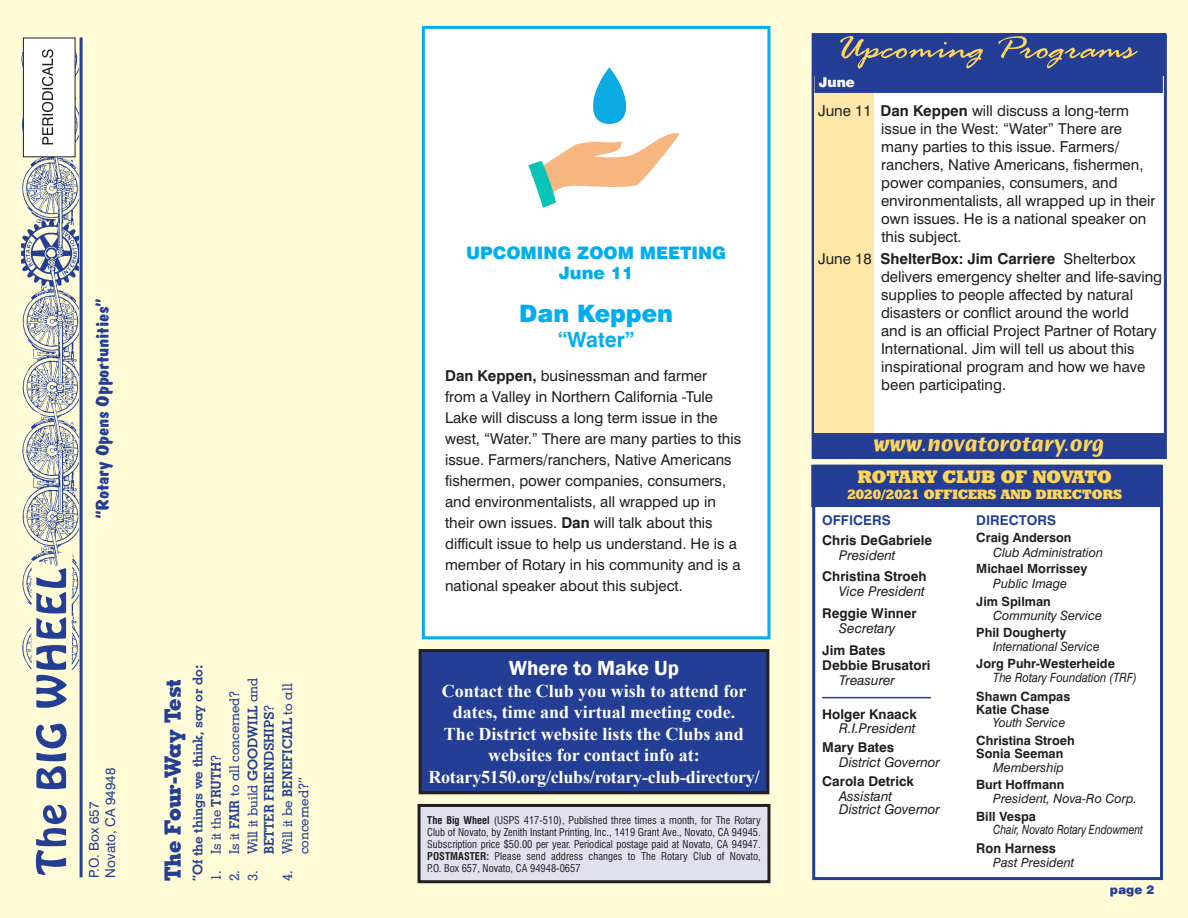
<style>
.page{position:relative;width:1188px;height:918px;background:#fffbd6}
.page>*{position:absolute;margin:0;border:0;box-sizing:border-box;transform-origin:0 0}
.t1{font:italic 700 24px "Humana Sans ITC";color:#fed559}
.ROText{font:900 24px "Swiss 721 BT";color:#00aeef}
.t2{font:700 22.5px "Geometric Slab 703 BT Xtra";color:#243e95}
.t3{font:600 21px "Franklin Gothic";color:#fff}
.ROText-2{font:700 21px "Swiss 721 BT";color:#00aeef}
.t4{font:700 18px/21.6px "Times New Roman";color:#fff;text-align:center}
.t5{font:18px "Dom Bold BT";color:#243e95;scale:1.2 1}
.t6{font:18px "Geometric Slab 712 BT Extra Bold A";color:#fed559}
.ROText-3{font:900 17.25px/20.7px "Swiss 721 BT";color:#00aeef;text-align:center}
.Upcoming_Programs{font:15px/18px "Swiss 721 BT";color:#231f20}
.t7{font:700 13.5px/15px "Swiss 721 BT";color:#231f20}
.t8{font:italic 13.5px/14px "Swiss 721 BT";color:#231f20}
.t9{font:500 13.5px/16.2px "Geometric Slab 703 BT";color:#243e95}
.t10{font:700 13.5px/16.2px "Geometric Slab 703 BT";color:#243e95;text-align:center}
.t11{font:13.5px "Geometric Slab 712 BT Extra Bold A";color:#fed559}
.ROText-4{font:13.5px/16.2px "Swiss 721 BT";color:#243e95}
.t12{font:700 13.5px "Swiss 721 BT";color:#243e95}
.t13{font:700 13.5px "Swiss 721 BT";color:#231f20;scale:.96 1}
.Upcoming_Program_HEA{font:900 13.5px "Swiss 721 BT";color:#fff}
.t14{font:700 12.75px/13.5px "Swiss 721 BT";color:#231f20}
.t15{font:italic 12.75px "Swiss 721 BT";color:#231f20}
.t16{font:italic 12.75px "Swiss 721 BT";color:#231f20;scale:.81 1}
.t17{font:italic 12.75px "Swiss 721 BT";color:#231f20;scale:.89 1}
.t18{font:italic 12.75px "Swiss 721 BT";color:#231f20;scale:.93 1}
.t19{font:italic 12.75px "Swiss 721 BT";color:#231f20;scale:.95 1}
.t20{font:900 12px "Swiss 721 BT";color:#243e95}
.t21{font:condensed 10.5px/12px "Swiss 721 BT";letter-spacing:.005em;color:#231f20;text-align:justify}
.s1{font-weight:700}
.s2{font-weight:500}
.s3{color:#fff}
.s4{font-weight:400;font-style:italic}
.s5{font-weight:700;font-style:normal}
</style>
<div class="page">
<hr style="left:80px;top:37px;width:3px;height:840px;background:#243e95">
<img style="left:22px;top:53px;width:56px;height:617px">
<div style="left:23px;top:38px;width:52px;height:119px;background:#fff"></div>
<div style="left:23px;top:38px;width:52px;height:119px;border:1px solid #231f20"></div>
<svg style="left:42px;top:49px;width:11px;height:95px"></svg>
<svg style="left:36px;top:568px;width:31px;height:307px"></svg>
<div style="left:419px;top:805px;width:350px;height:77px;background:#e0e0ef"></div>
<div style="left:418px;top:804px;width:352px;height:79px;border:3px solid #231f20"></div>
<div style="left:812px;top:465px;width:351px;height:415px;background:#fff;border:3px solid #243e95"></div>
<hr style="left:822px;top:697px;width:109px;height:1px;background:#243e95">
<div style="left:811px;top:465px;width:351px;height:42px;background:#243e95"></div>
<div style="left:423px;top:27px;width:346px;height:611px;background:#fff"></div>
<div style="left:422px;top:26px;width:348px;height:613px;border:3px solid #00aeef"></div>
<div style="left:420px;top:651px;width:348px;height:142px;background:#243e95"></div>
<div style="left:419px;top:649px;width:350px;height:145px;border:3px solid #231f20"></div>
<div style="left:813px;top:35px;width:352px;height:423px;background:#fff"></div>
<div style="left:814px;top:47px;width:60px;height:394px;background:#ffe7a7"></div>
<div style="left:812px;top:33px;width:354px;height:43px;background:#243e95"></div>
<svg style="left:840px;top:36px;width:298px;height:33px"></svg>
<div style="left:813px;top:433px;width:351px;height:26px;background:#243e95"></div>
<div style="left:814px;top:73px;width:349px;height:20px;background:#243e95"></div>
<svg style="left:528px;top:133px;width:151px;height:75px"></svg>
<svg style="left:593px;top:67px;width:34px;height:57px"></svg>
<p class="t5" style="left:92px;top:519px;width:185px;rotate:-90deg">“Rotary Opens Opportunities”</p>
<p class="ROText-4" style="left:86px;top:878px;width:111px;rotate:-90deg">P.O. Box 657<br>Novato, CA 94948</p>
<p class="t10" style="left:189px;top:881px;width:218px;rotate:-90deg">“Of the things we think, say or do:</p>
<p class="t2" style="left:159px;top:881px;width:204px;rotate:-90deg">The Four-Way Test</p>
<p class="t9" style="left:208px;top:881px;width:129px;rotate:-90deg">1. Is it the <span class="s1">TRUTH</span>?</p>
<p class="t9" style="left:226px;top:881px;width:193px;rotate:-90deg">2. Is it <span class="s1">FAIR</span> to all concerned?</p>
<p class="t10" style="left:245px;top:881px;width:205px;rotate:-90deg"><span class="s2">3. Will it build</span> GOODWILL <span class="s2">and<br></span>BETTER FRIENDSHIPS<span class="s2">?</span></p>
<p class="t9" style="left:279px;top:854px;width:172px;text-indent:-27px;rotate:-90deg">4. Will it be <span class="s1">BENEFICIAL</span> to all concerned?”</p>
<p class="ROText-3" style="left:466px;top:242px;width:262px">UPCOMING ZOOM MEETING<br>June 11</p>
<p class="ROText" style="left:519px;top:299px;width:155px">Dan Keppen</p>
<p class="ROText-2" style="left:558px;top:327px;width:78px">“Water”</p>
<p class="Upcoming_Programs" style="left:445px;top:365px;width:298px;line-height:21px"><span class="s1">Dan Keppen,</span> businessman and farmer from a Valley in Northern California -Tule Lake will discuss a long term issue in the west, “Water.” There are many parties to this issue. Farmers/ranchers, Native Americans fishermen, power companies, consumers, and environmentalists, all wrapped up in their own issues. <span class="s1">Dan</span> will talk about this difficult issue to help us understand. He is a member of Rotary in his community and is a national speaker about this subject.</p>
<p class="t3" style="left:509px;top:655px;width:172px">Where to Make Up</p>
<p class="t4" style="left:442px;top:679px;width:306px">Contact the Club you wish to attend for dates, time and virtual meeting code.<br>The District website lists the Clubs and websites for contact info at:</p>
<p class="t4" style="left:428px;top:766px;width:333px">Rotary5150.org/clubs/rotary-club-directory/</p>
<p class="t21" style="left:427px;top:814px;width:335px"><span class="s1">The Big Wheel</span> (USPS 417-510), Published three times a month, for The Rotary Club of Novato, by Zenith Instant Printing, Inc., 1419 Grant Ave., Novato, CA 94945.<br>Subscription price $50.00 per year. Periodical postage paid at Novato, CA 94947.<br><span class="s1">POSTMASTER:</span> Please send address changes to The Rotary Club of Novato, P.O. Box 657, Novato, CA 94948-0657</p>
<p class="Upcoming_Program_HEA" style="left:819px;top:74px;width:38px">June</p>
<p class="Upcoming_Programs" style="left:881px;top:102px;width:276px;text-indent:-63px">June 11 <span class="s1">Dan Keppen</span> will discuss a long-term issue in the West: “Water” There are many parties to this issue. Farmers/ ranchers, Native Americans, fishermen, power companies, consumers, and environmentalists, all wrapped up in their own issues. He is a national speaker on this subject.</p>
<p class="Upcoming_Programs" style="left:881px;top:250px;width:283px;text-indent:-63px">June 18 <span class="s1">ShelterBox: Jim Carriere</span><span class="s3">.</span> Shelterbox delivers emergency shelter and life-saving supplies to people affected by natural disasters or conflict around the world<br>and is an official Project Partner of Rotary International. Jim will tell us about this inspirational program and how we have been participating.</p>
<p class="t1" style="left:873px;top:431px;width:232px">www.novatorotary.org</p>
<p class="t6" style="left:858px;top:466px;width:255px">ROTARY CLUB OF NOVATO</p>
<p class="t11" style="left:847px;top:486px;width:276px">2020/2021 OFFICERS AND DIRECTORS</p>
<p class="t12" style="left:822px;top:512px;width:70px">OFFICERS</p>
<p class="t7" style="left:839px;top:532px;width:95px;text-indent:-17px">Chris DeGabriele<br><span class="s4">President</span></p>
<p class="t7" style="left:822px;top:569px;width:106px;text-align:right">Christina Stroeh<br><span class="s4">Vice President</span></p>
<p class="t7" style="left:822px;top:606px;width:96px;text-align:center">Reggie Winner<br><span class="s4">Secretary</span></p>
<p class="t7" style="left:822px;top:642px;width:65px">Jim Bates</p>
<p class="t7" style="left:822px;top:657px;width:110px">Debbie Brusatori</p>
<p class="t8" style="left:839px;top:673px;width:57px">Treasurer</p>
<p class="t7" style="left:822px;top:706px;width:96px">Holger Knaack</p>
<p class="t8" style="left:839px;top:721px;width:78px">R.I.President</p>
<p class="t8" style="left:839px;top:740px;width:102px;line-height:14.5px;text-indent:-17px"><span class="s5">Mary Bates<br></span>District Governor</p>
<p class="t8" style="left:839px;top:774px;width:102px;text-indent:-17px"><span class="s5">Carola Detrick<br></span>Assistant<br>District Governor</p>
<p class="t12" style="left:976px;top:512px;width:81px">DIRECTORS</p>
<p class="t14" style="left:976px;top:531px;width:97px">Craig Anderson</p>
<p class="t15" style="left:993px;top:544px;width:111px">Club Administration</p>
<p class="t14" style="left:976px;top:562px;width:113px">Michael Morrissey</p>
<p class="t15" style="left:993px;top:576px;width:76px">Public Image</p>
<p class="t14" style="left:976px;top:594px;width:76px">Jim Spilman</p>
<p class="t15" style="left:993px;top:608px;width:111px">Community Service</p>
<p class="t14" style="left:976px;top:626px;width:91px">Phil Dougherty</p>
<p class="t18" style="left:993px;top:638px;width:116px">International Service</p>
<p class="t14" style="left:976px;top:657px;width:140px">Jorg Puhr-Westerheide</p>
<p class="t17" style="left:993px;top:670px;width:163px">The Rotary Foundation (TRF)</p>
<p class="t14" style="left:976px;top:689px;width:96px">Shawn Campas<br>Katie Chase</p>
<p class="t19" style="left:993px;top:714px;width:78px">Youth Service</p>
<p class="t14" style="left:976px;top:733px;width:100px">Christina Stroeh<br>Sonia Seeman</p>
<p class="t15" style="left:993px;top:759px;width:72px">Membership</p>
<p class="t14" style="left:976px;top:778px;width:90px">Burt Hoffmann</p>
<p class="t15" style="left:993px;top:791px;width:145px">President, Nova-Ro Corp.</p>
<p class="t14" style="left:976px;top:809px;width:61px">Bill Vespa</p>
<p class="t16" style="left:993px;top:822px;width:187px">Chair, Novato Rotary Endowment</p>
<p class="t13" style="left:976px;top:840px;width:85px">Ron Harness</p>
<p class="t15" style="left:993px;top:855px;width:83px">Past President</p>
<p class="t20" style="left:1110px;top:883px;width:46px">page 2</p>
</div>
